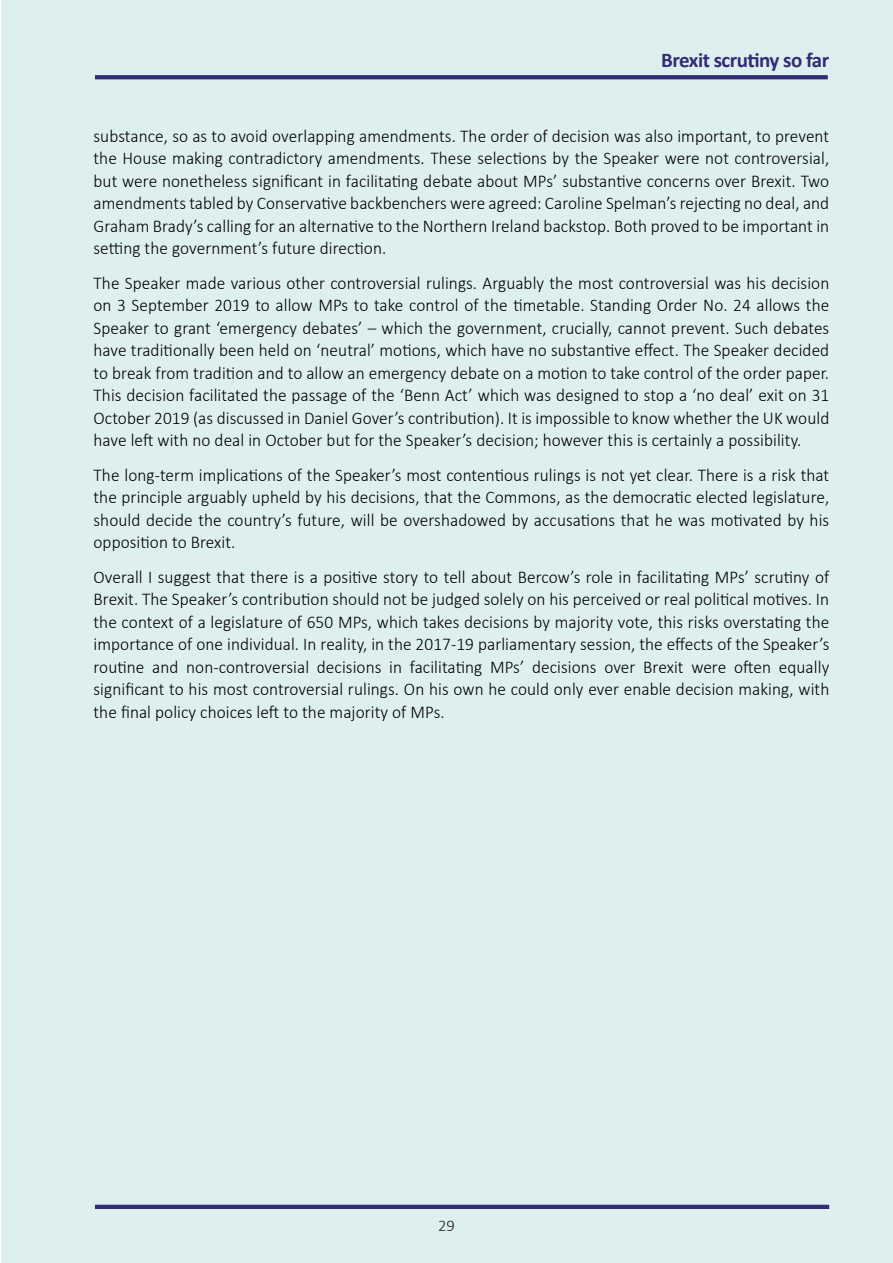
<style>
.page{position:relative;width:893px;height:1263px;background:#fff}
.page>*{position:absolute;margin:0;border:0;box-sizing:border-box;transform-origin:0 0}
.t1{font:700 21px "Calibri";letter-spacing:-.025em;color:#312d74}
.Body{font:300 18px/22.5px "Calibri";letter-spacing:.005em;color:#000;text-align:justify;scale:.96 1}
.t2{font:300 16.5px "Calibri";color:#1d1d1b}
</style>
<div class="page">
<div style="left:1px;top:0;width:892px;height:1263px;background:#deefef"></div>
<svg style="left:95px;top:75px;width:733px;height:4px;background:#363277"></svg>
<hr style="left:95px;top:1205px;width:734px;height:4px;background:#312d74">
<p class="t1" style="left:661px;top:47px;width:169px">Brexit scrutiny so far</p>
<p class="Body" style="left:94px;top:124px;width:768px">substance, so as to avoid overlapping amendments. The order of decision was also important, to prevent the House making contradictory amendments. These selections by the Speaker were not controversial, but were nonetheless significant in facilitating debate about MPs’ substantive concerns over Brexit. Two amendments tabled by Conservative backbenchers were agreed: Caroline Spelman’s rejecting no deal, and Graham Brady’s calling for an alternative to the Northern Ireland backstop. Both proved to be important in setting the government’s future direction.</p>
<p class="Body" style="left:94px;top:271px;width:768px">The Speaker made various other controversial rulings. Arguably the most controversial was his decision on 3 September 2019 to allow MPs to take control of the timetable. Standing Order No. 24 allows the Speaker to grant ‘emergency debates’ – which the government, crucially, cannot prevent. Such debates have traditionally been held on ‘neutral’ motions, which have no substantive effect. The Speaker decided to break from tradition and to allow an emergency debate on a motion to take control of the order paper.<br>This decision facilitated the passage of the ‘Benn Act’ which was designed to stop a ‘no deal’ exit on 31<br>October 2019 (as discussed in Daniel Gover’s contribution). It is impossible to know whether the UK would have left with no deal in October but for the Speaker’s decision; however this is certainly a possibility.</p>
<p class="Body" style="left:94px;top:463px;width:768px">The long-term implications of the Speaker’s most contentious rulings is not yet clear. There is a risk that the principle arguably upheld by his decisions, that the Commons, as the democratic elected legislature, should decide the country’s future, will be overshadowed by accusations that he was motivated by his opposition to Brexit.</p>
<p class="Body" style="left:94px;top:565px;width:768px">Overall I suggest that there is a positive story to tell about Bercow’s role in facilitating MPs’ scrutiny of Brexit. The Speaker’s contribution should not be judged solely on his perceived or real political motives. In the context of a legislature of 650 MPs, which takes decisions by majority vote, this risks overstating the importance of one individual. In reality, in the 2017-19 parliamentary session, the effects of the Speaker’s routine and non-controversial decisions in facilitating MPs’ decisions over Brexit were often equally significant to his most controversial rulings. On his own he could only ever enable decision making, with the final policy choices left to the majority of MPs.</p>
<p class="t2" style="left:438px;top:1216px;width:18px">29</p>
</div>
